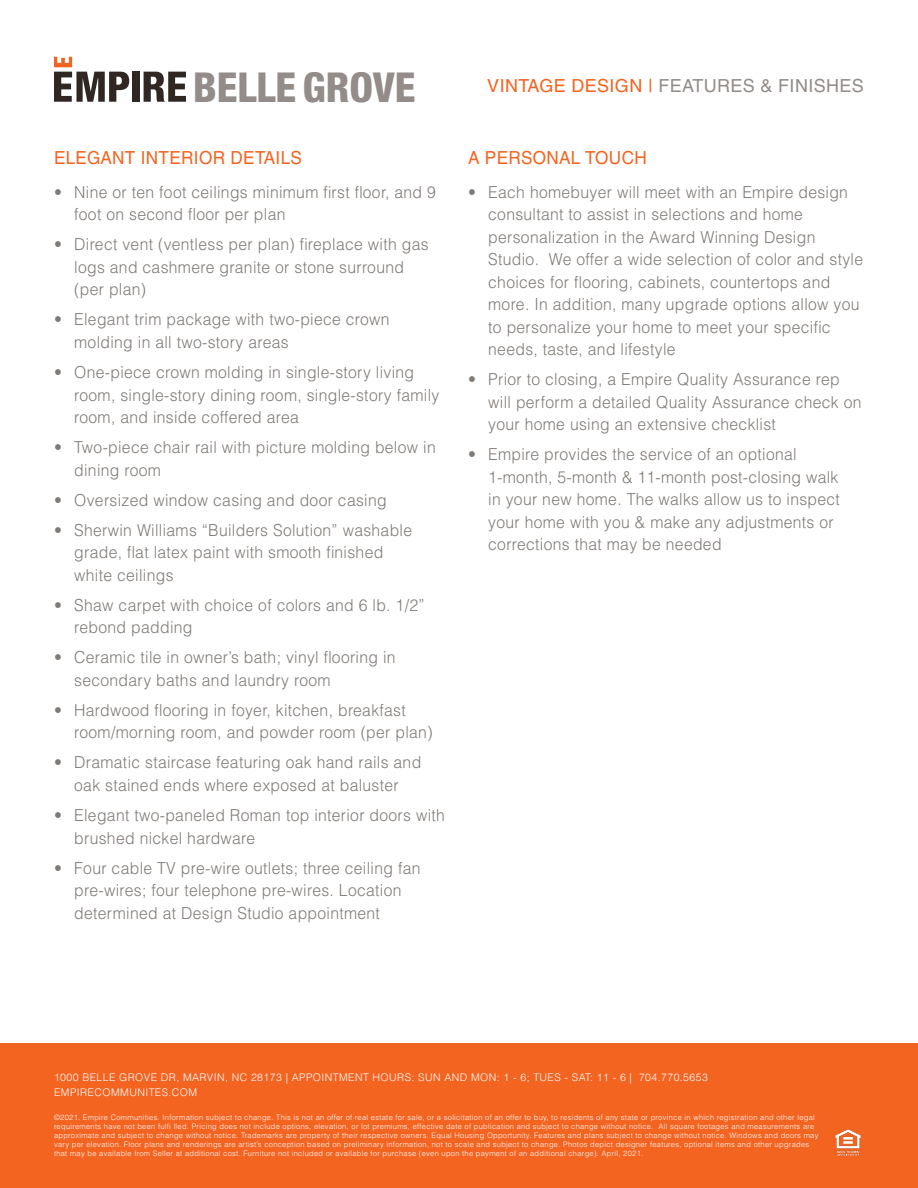
<style>
.page{position:relative;width:918px;height:1188px;background:#fff}
.page>*{position:absolute;margin:0;border:0;box-sizing:border-box;transform-origin:0 0}
.t1{font:800 condensed 41.25px "Helvetica Neue LT Std";color:#938c88}
.Features_Headline{font:18px "Helvetica LT Std";letter-spacing:.02em;color:#f36421;scale:.95 1}
.t2{font:18px "Helvetica LT Std";letter-spacing:.02em;color:#938c88}
.t3{font:300 16.5px/22.5px "Helvetica LT Std";letter-spacing:.02em;color:#7f7a76;scale:.95 1}
.t4{font:300 10.5px/15px "Helvetica LT Std";letter-spacing:.04em;color:#fff}
.t5{font:300 7.5px/9px "Helvetica LT Std";letter-spacing:.04em;color:#fff}
.s1{color:#f36421}
</style>
<div class="page">
<div style="left:132px;top:72px;width:7px;height:30px;background:#302722"></div>
<svg style="left:54px;top:57px;width:75px;height:45px"></svg>
<svg style="left:144px;top:72px;width:42px;height:30px"></svg>
<div style="left:0;top:1043px;width:918px;height:145px;background:#f36421"></div>
<img style="left:835px;top:1129px;width:26px;height:27px">
<p class="t1" style="left:193px;top:62px;width:224px">BELLE GROVE</p>
<p class="t2" style="left:487px;top:75px;width:378px"><span class="s1">VINTAGE DESIGN |</span> FEATURES &amp; FINISHES</p>
<p class="Features_Headline" style="left:54px;top:147px;width:262px">ELEGANT INTERIOR DETAILS</p>
<p class="t3" style="left:74px;top:181px;width:382px;text-indent:-20px">• Nine or ten foot ceilings minimum first floor, and 9 foot on second floor per plan</p>
<p class="t3" style="left:74px;top:233px;width:375px;text-indent:-20px">• Direct vent (ventless per plan) fireplace with gas logs and cashmere granite or stone surround (per plan)</p>
<p class="t3" style="left:74px;top:308px;width:334px;text-indent:-20px">• Elegant trim package with two-piece crown molding in all two-story areas</p>
<p class="t3" style="left:74px;top:361px;width:386px;text-indent:-20px">• One-piece crown molding in single-story living room, single-story dining room, single-story family room, and inside coffered area</p>
<p class="t3" style="left:74px;top:436px;width:382px;text-indent:-20px">• Two-piece chair rail with picture molding below in dining room</p>
<p class="t3" style="left:54px;top:488px;width:352px">• Oversized window casing and door casing</p>
<p class="t3" style="left:74px;top:518px;width:357px;text-indent:-20px">• Sherwin Williams “Builders Solution” washable grade, flat latex paint with smooth finished white ceilings</p>
<p class="t3" style="left:74px;top:594px;width:370px;text-indent:-20px">• Shaw carpet with choice of colors and 6 lb. 1/2” rebond padding</p>
<p class="t3" style="left:74px;top:646px;width:340px;text-indent:-20px">• Ceramic tile in owner’s bath; vinyl flooring in secondary baths and laundry room</p>
<p class="t3" style="left:74px;top:699px;width:379px;text-indent:-20px">• Hardwood flooring in foyer, kitchen, breakfast room/morning room, and powder room (per plan)</p>
<p class="t3" style="left:54px;top:751px;width:388px;text-align:center">• Dramatic staircase featuring oak hand rails and oak stained ends where exposed at baluster</p>
<p class="t3" style="left:74px;top:804px;width:392px;text-indent:-20px">• Elegant two-paneled Roman top interior doors with brushed nickel hardware</p>
<p class="t3" style="left:74px;top:856px;width:366px;text-indent:-20px">• Four cable TV pre-wire outlets; three ceiling fan pre-wires; four telephone pre-wires. Location determined at Design Studio appointment</p>
<p class="Features_Headline" style="left:468px;top:147px;width:190px">A PERSONAL TOUCH</p>
<p class="t3" style="left:488px;top:181px;width:396px;text-indent:-20px">• Each homebuyer will meet with an Empire design consultant to assist in selections and home personalization in the Award Winning Design Studio. We offer a wide selection of color and style choices for flooring, cabinets, countertops and more. In addition, many upgrade options allow you to personalize your home to meet your specific needs, taste, and lifestyle</p>
<p class="t3" style="left:488px;top:368px;width:394px;text-indent:-20px">• Prior to closing, a Empire Quality Assurance rep will perform a detailed Quality Assurance check on your home using an extensive checklist</p>
<p class="t3" style="left:488px;top:443px;width:372px;text-indent:-20px">• Empire provides the service of an optional 1-month, 5-month &amp; 11-month post-closing walk in your new home. The walks allow us to inspect your home with you &amp; make any adjustments or corrections that may be needed</p>
<p class="t4" style="left:54px;top:1070px;width:655px">1000 BELLE GROVE DR, MARVIN, NC 28173 | APPOINTMENT HOURS: SUN AND MON: 1 - 6; TUES - SAT: 11 - 6 | 704.770.5653<br>EMPIRECOMMUNITES.COM</p>
<p class="t5" style="left:54px;top:1113px;width:766px">©2021. Empire Communities. Information subject to change. This is not an offer of real estate for sale, or a solicitation of an offer to buy, to residents of any state or province in which registration and other legal requirements have not been fulfi lled. Pricing does not include options, elevation, or lot premiums, effective date of publication and subject to change without notice. All square footages and measurements are approximate and subject to change without notice. Trademarks are property of their respective owners. Equal Housing Opportunity. Features and plans subject to change without notice. Windows and doors may vary per elevation. Floor plans and renderings are artist’s conception based on preliminary information, not to scale and subject to change. Photos depict designer features, optional items and other upgrades that may be available from Seller at additional cost. Furniture not included or available for purchase (even upon the payment of an additional charge). April, 2021.</p>
</div>
